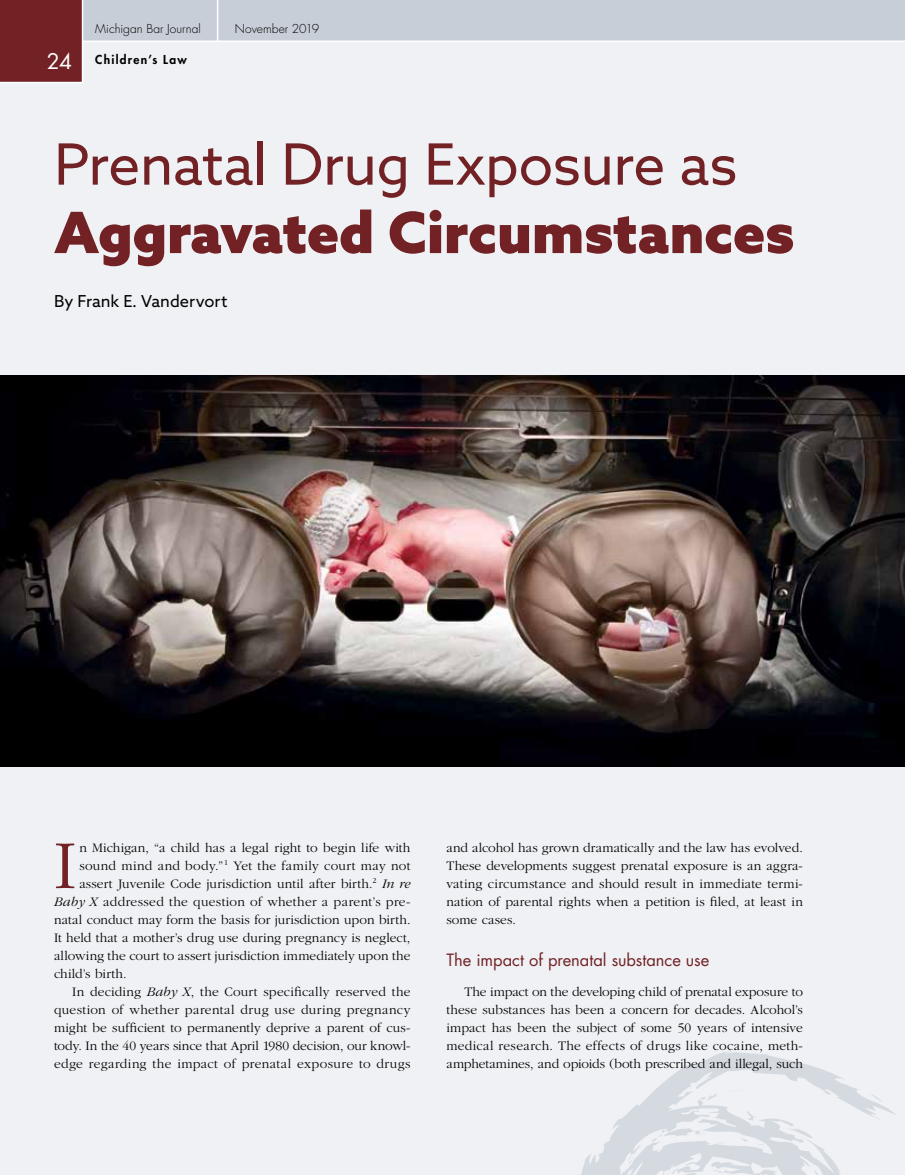
<style>
.page{position:relative;width:905px;height:1175px;background:#fff}
.page>*{position:absolute;margin:0;border:0;box-sizing:border-box;transform-origin:0 0}
.t1{font:300 71.25px "Garamond";color:#722225}
.t2{font:900 57px "Azo Sans";letter-spacing:-.005em;color:#722225}
.t3{font:57px "Azo Sans";letter-spacing:-.01em;color:#722225}
.t4{font:16.5px "Futura";letter-spacing:-.005em;color:#722225}
.t5{font:16.5px "Azo Sans";color:#000}
.t6{font:300 13.5px/18px "Garamond";letter-spacing:.01em;color:#000;text-align:justify}
.t7{font:300 12px "Futura";color:#000}
.t8{font:800 12px "Futura";letter-spacing:.11em;color:#000}
.s1{font-weight:400;font-size:21px;color:#fff}
.s2{font-style:italic}
</style>
<div class="page">
<div style="left:0;top:0;width:904px;height:1174px;background:#eff1f4"></div>
<img style="left:0;top:376px;width:904px;height:391px">
<svg style="left:561px;top:1051px;width:335px;height:124px"></svg>
<svg style="left:0;top:0;width:904px;height:83px"></svg>
<hr style="left:217px;top:0;width:1px;height:42px;background:#fff">
<p class="t7" style="left:95px;top:21px;width:107px">Michigan Bar Journal</p>
<p class="t7" style="left:235px;top:21px;width:86px">November 2019</p>
<p class="t8" style="left:47px;top:51px;width:142px"><span class="s1">24</span> Children’s Law</p>
<h2 class="t3" style="left:54px;top:127px;width:685px">Prenatal Drug Exposure as</h2>
<h2 class="t2" style="left:54px;top:194px;width:741px">Aggravated Circumstances</h2>
<p class="t5" style="left:54px;top:290px;width:175px">By Frank E. Vandervort</p>
<h1 class="t1" style="left:54px;top:828px;width:24px">I</h1>
<p class="t6" style="left:79px;top:839px;width:332px">n Michigan, “a child has a legal right to begin life with</p>
<p class="t6" style="left:79px;top:857px;width:332px">sound mind and body.”<sup>1</sup> Yet the family court may not</p>
<p class="t6" style="left:79px;top:875px;width:332px">assert Juvenile Code jurisdiction until after birth.<sup>2</sup> <span class="s2">In re</span></p>
<p class="t6" style="left:54px;top:893px;width:358px"><span class="s2">Baby X</span> addressed the question of whether a parent’s pre-</p>
<p class="t6" style="left:54px;top:911px;width:358px">natal conduct may form the basis for jurisdiction upon birth.</p>
<p class="t6" style="left:54px;top:929px;width:358px">It held that a mother’s drug use during pregnancy is neglect,</p>
<p class="t6" style="left:54px;top:947px;width:358px">allowing the court to assert jurisdiction immediately upon the</p>
<p class="t6" style="left:54px;top:965px;width:74px">child’s birth.</p>
<p class="t6" style="left:72px;top:983px;width:340px">In deciding <span class="s2">Baby X</span>, the Court specifically reserved the</p>
<p class="t6" style="left:54px;top:1001px;width:358px">question of whether parental drug use during pregnancy</p>
<p class="t6" style="left:54px;top:1019px;width:358px">might be sufficient to permanently deprive a parent of cus-</p>
<p class="t6" style="left:54px;top:1037px;width:358px">tody. In the 40 years since that April 1980 decision, our knowl-</p>
<p class="t6" style="left:54px;top:1055px;width:358px">edge regarding the impact of prenatal exposure to drugs</p>
<p class="t6" style="left:446px;top:839px;width:358px">and alcohol has grown dramatically and the law has evolved.<br>These developments suggest prenatal exposure is an aggra&shy;vating circumstance and should result in immediate termi&shy;nation of parental rights when a petition is filed, at least in some cases.</p>
<p class="t4" style="left:446px;top:948px;width:264px">The impact of prenatal substance use</p>
<p class="t6" style="left:446px;top:983px;width:358px;text-indent:18px">The impact on the developing child of prenatal exposure to these substances has been a concern for decades. Alcohol’s impact has been the subject of some 50 years of intensive medical research. The effects of drugs like cocaine, meth&shy;amphetamines, and opioids (both prescribed and illegal, such</p>
</div>
